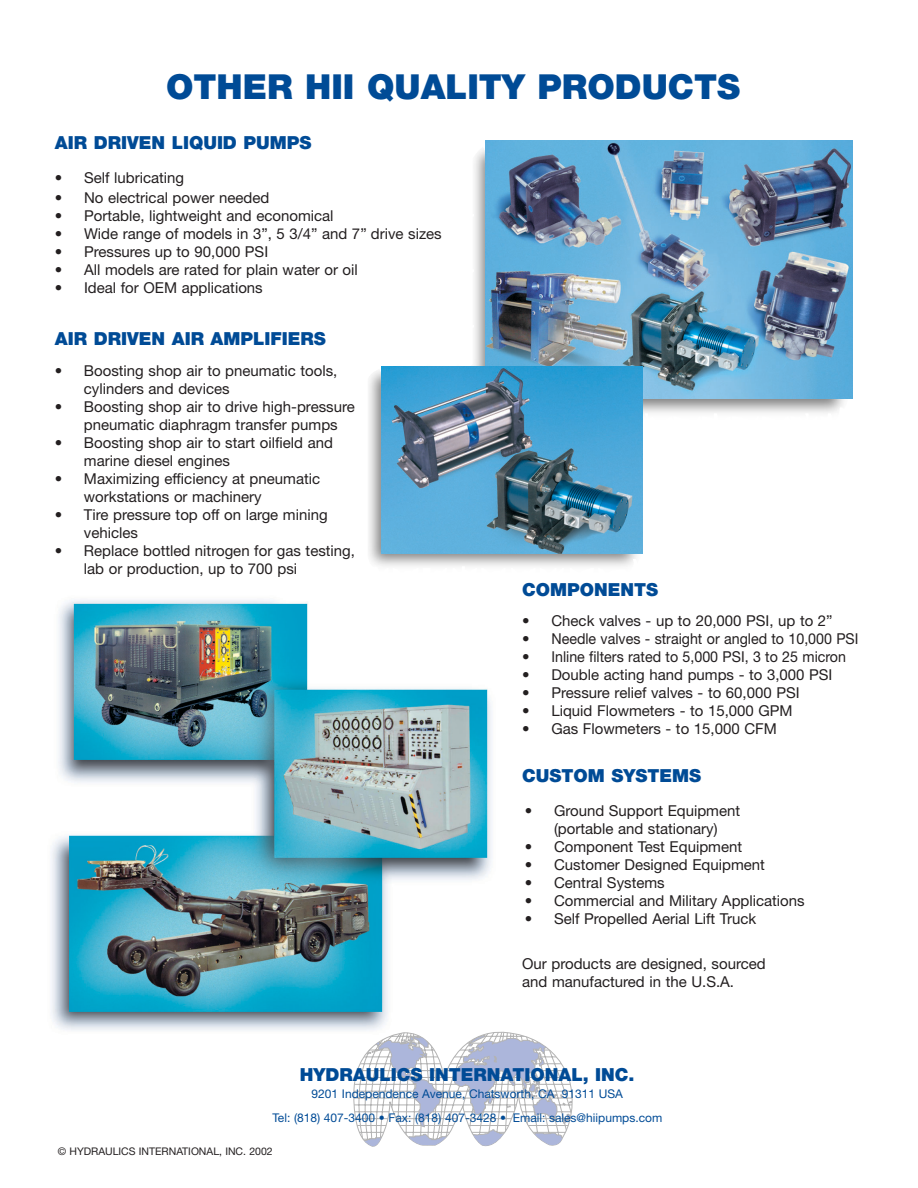
<style>
.page{position:relative;width:918px;height:1188px;background:#fff}
.page>*{position:absolute;margin:0;border:0;box-sizing:border-box;transform-origin:0 0}
.t1{font:900 34.5px "Helvetica Neue";color:#004b96}
.t2{font:900 18px "Helvetica Neue";color:#004b96}
.t3{font:15px/18px "Helvetica Neue";color:#231f20}
.t4{font:12px/23.4px "Helvetica Neue";color:#004b96;text-align:center}
.t5{font:10.5px "Helvetica Neue";color:#231f20}
</style>
<div class="page">
<img style="left:502px;top:398px;width:348px;height:168px">
<img style="left:51px;top:600px;width:453px;height:432px">
<img style="left:486px;top:140px;width:367px;height:258px">
<img style="left:382px;top:366px;width:260px;height:187px">
<svg style="left:353px;top:1032px;width:220px;height:115px"></svg>
<h1 class="t1" style="left:166px;top:75px;width:576px">OTHER HII QUALITY PRODUCTS</h1>
<p class="t2" style="left:55px;top:136px;width:258px">AIR DRIVEN LIQUID PUMPS</p>
<p class="t3" style="left:55px;top:171px;width:131px">• Self lubricating</p>
<p class="t3" style="left:55px;top:190px;width:216px">• No electrical power needed</p>
<p class="t3" style="left:55px;top:208px;width:280px">• Portable, lightweight and economical</p>
<p class="t3" style="left:55px;top:226px;width:389px">• Wide range of models in 3”, 5 3/4” and 7” drive sizes</p>
<p class="t3" style="left:55px;top:244px;width:215px">• Pressures up to 90,000 PSI</p>
<p class="t3" style="left:55px;top:262px;width:305px">• All models are rated for plain water or oil</p>
<p class="t3" style="left:55px;top:280px;width:209px">• Ideal for OEM applications</p>
<p class="t2" style="left:55px;top:332px;width:273px">AIR DRIVEN AIR AMPLIFIERS</p>
<p class="t3" style="left:84px;top:363px;width:255px;text-indent:-29px">• Boosting shop air to pneumatic tools, cylinders and devices</p>
<p class="t3" style="left:84px;top:399px;width:272px;text-indent:-29px">• Boosting shop air to drive high-pressure pneumatic diaphragm transfer pumps</p>
<p class="t3" style="left:84px;top:435px;width:251px;text-indent:-29px">• Boosting shop air to start oilfield and marine diesel engines</p>
<p class="t3" style="left:84px;top:471px;width:238px;text-indent:-29px">• Maximizing efficiency at pneumatic workstations or machinery</p>
<p class="t3" style="left:84px;top:507px;width:245px;text-indent:-29px">• Tire pressure top off on large mining vehicles</p>
<p class="t3" style="left:84px;top:543px;width:273px;text-indent:-29px">• Replace bottled nitrogen for gas testing, lab or production, up to 700 psi</p>
<p class="t2" style="left:522px;top:583px;width:137px">COMPONENTS</p>
<p class="t3" style="left:522px;top:613px;width:312px">• Check valves - up to 20,000 PSI, up to 2”</p>
<p class="t3" style="left:522px;top:631px;width:338px">• Needle valves - straight or angled to 10,000 PSI</p>
<p class="t3" style="left:522px;top:649px;width:325px">• Inline filters rated to 5,000 PSI, 3 to 25 micron</p>
<p class="t3" style="left:522px;top:667px;width:312px">• Double acting hand pumps - to 3,000 PSI</p>
<p class="t3" style="left:522px;top:685px;width:279px">• Pressure relief valves - to 60,000 PSI</p>
<p class="t3" style="left:522px;top:703px;width:272px">• Liquid Flowmeters - to 15,000 GPM</p>
<p class="t3" style="left:522px;top:721px;width:256px">• Gas Flowmeters - to 15,000 CFM</p>
<p class="t2" style="left:522px;top:769px;width:180px">CUSTOM SYSTEMS</p>
<p class="t3" style="left:525px;top:804px;width:217px;text-align:center">• Ground Support Equipment (portable and stationary)</p>
<p class="t3" style="left:525px;top:840px;width:219px">• Component Test Equipment</p>
<p class="t3" style="left:525px;top:858px;width:242px">• Customer Designed Equipment</p>
<p class="t3" style="left:525px;top:876px;width:141px">• Central Systems</p>
<p class="t3" style="left:525px;top:894px;width:281px">• Commercial and Military Applications</p>
<p class="t3" style="left:525px;top:912px;width:233px">• Self Propelled Aerial Lift Truck</p>
<p class="t3" style="left:522px;top:956px;width:245px">Our products are designed, sourced and manufactured in the U.S.A.</p>
<p class="t2" style="left:300px;top:1068px;width:336px">HYDRAULICS INTERNATIONAL, INC.</p>
<p class="t4" style="left:272px;top:1083px;width:391px">9201 Independence Avenue, Chatsworth, CA 91311 USA<br>Tel: (818) 407-3400 • Fax: (818) 407-3428 • Email: sales@hiipumps.com</p>
<p class="t5" style="left:58px;top:1147px;width:216px">© HYDRAULICS INTERNATIONAL, INC. 2002</p>
</div>
